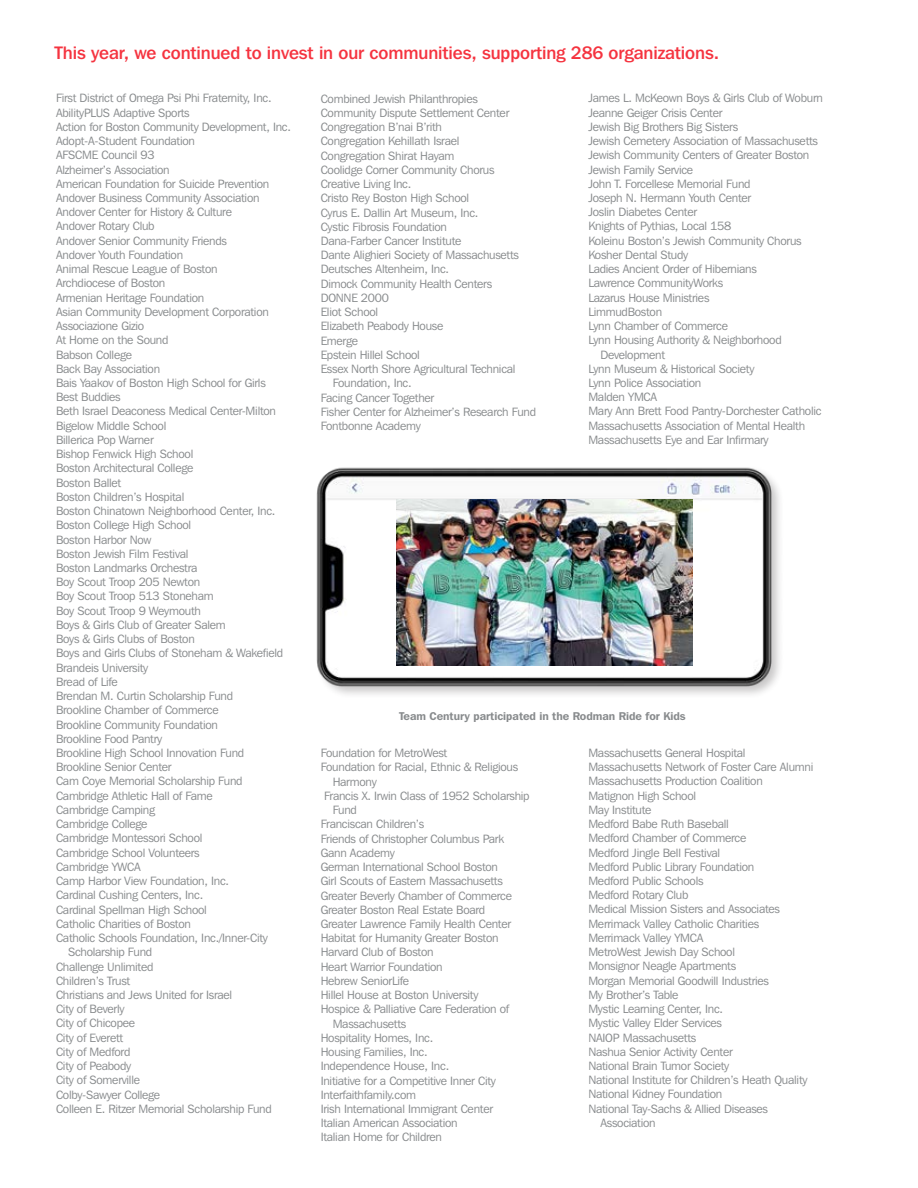
<style>
.page{position:relative;width:918px;height:1188px;background:#fff}
.page>*{position:absolute;margin:0;border:0;box-sizing:border-box;transform-origin:0 0}
.t1{font:500 18px "Franklin Gothic IT Cby BT";letter-spacing:-.005em;color:#f5333f}
.t2{font:12px/14.2px "Franklin Gothic IT Cby BT";letter-spacing:-.02em;color:#888b8d}
.t3{font:600 11.25px "Franklin Gothic IT Cby BT";color:#888b8d}
</style>
<div class="page">
<div style="left:316px;top:466px;width:469px;height:233px;background:#231f20;opacity:.25"></div>
<img style="left:316px;top:466px;width:469px;height:222px">
<img style="left:397px;top:499px;width:295px;height:167px">
<h4 class="t1" style="left:55px;top:42px;width:666px">This year, we continued to invest in our communities, supporting 286 organizations.</h4>
<p class="t2" style="left:56px;top:91px;width:217px">First District of Omega Psi Phi Fraternity, Inc.</p>
<p class="t2" style="left:56px;top:105px;width:135px">AbilityPLUS Adaptive Sports</p>
<p class="t2" style="left:56px;top:119px;width:237px">Action for Boston Community Development, Inc.</p>
<p class="t2" style="left:56px;top:134px;width:140px">Adopt-A-Student Foundation</p>
<p class="t2" style="left:56px;top:148px;width:100px">AFSCME Council 93</p>
<p class="t2" style="left:56px;top:162px;width:115px">Alzheimer’s Association</p>
<p class="t2" style="left:56px;top:176px;width:215px">American Foundation for Suicide Prevention</p>
<p class="t2" style="left:56px;top:190px;width:205px">Andover Business Community Association</p>
<p class="t2" style="left:56px;top:205px;width:178px">Andover Center for History &amp; Culture</p>
<p class="t2" style="left:56px;top:219px;width:100px">Andover Rotary Club</p>
<p class="t2" style="left:56px;top:233px;width:173px">Andover Senior Community Friends</p>
<p class="t2" style="left:56px;top:247px;width:129px">Andover Youth Foundation</p>
<p class="t2" style="left:56px;top:262px;width:163px">Animal Rescue League of Boston</p>
<p class="t2" style="left:56px;top:276px;width:111px">Archdiocese of Boston</p>
<p class="t2" style="left:56px;top:290px;width:150px">Armenian Heritage Foundation</p>
<p class="t2" style="left:56px;top:304px;width:214px">Asian Community Development Corporation</p>
<p class="t2" style="left:56px;top:319px;width:90px">Associazione Gizio</p>
<p class="t2" style="left:56px;top:333px;width:114px">At Home on the Sound</p>
<p class="t2" style="left:56px;top:347px;width:77px">Babson College</p>
<p class="t2" style="left:56px;top:361px;width:106px">Back Bay Association</p>
<p class="t2" style="left:56px;top:375px;width:211px">Bais Yaakov of Boston High School for Girls</p>
<p class="t2" style="left:56px;top:390px;width:66px">Best Buddies</p>
<p class="t2" style="left:56px;top:404px;width:222px">Beth Israel Deaconess Medical Center-Milton</p>
<p class="t2" style="left:56px;top:418px;width:112px">Bigelow Middle School</p>
<p class="t2" style="left:56px;top:432px;width:99px">Billerica Pop Warner</p>
<p class="t2" style="left:56px;top:447px;width:139px">Bishop Fenwick High School</p>
<p class="t2" style="left:56px;top:461px;width:139px">Boston Architectural College</p>
<p class="t2" style="left:56px;top:475px;width:67px">Boston Ballet</p>
<p class="t2" style="left:56px;top:489px;width:130px">Boston Children’s Hospital</p>
<p class="t2" style="left:56px;top:504px;width:221px">Boston Chinatown Neighborhood Center, Inc.</p>
<p class="t2" style="left:56px;top:518px;width:137px">Boston College High School</p>
<p class="t2" style="left:56px;top:532px;width:97px">Boston Harbor Now</p>
<p class="t2" style="left:56px;top:546px;width:134px">Boston Jewish Film Festival</p>
<p class="t2" style="left:56px;top:561px;width:143px">Boston Landmarks Orchestra</p>
<p class="t2" style="left:56px;top:575px;width:146px">Boy Scout Troop 205 Newton</p>
<p class="t2" style="left:56px;top:589px;width:159px">Boy Scout Troop 513 Stoneham</p>
<p class="t2" style="left:56px;top:603px;width:146px">Boy Scout Troop 9 Weymouth</p>
<p class="t2" style="left:56px;top:617px;width:171px">Boys &amp; Girls Club of Greater Salem</p>
<p class="t2" style="left:56px;top:632px;width:140px">Boys &amp; Girls Clubs of Boston</p>
<p class="t2" style="left:56px;top:646px;width:229px">Boys and Girls Clubs of Stoneham &amp; Wakefeld</p>
<p class="t2" style="left:56px;top:660px;width:94px">Brandeis University</p>
<p class="t2" style="left:56px;top:674px;width:63px">Bread of Life</p>
<p class="t2" style="left:56px;top:689px;width:179px">Brendan M. Curtin Scholarship Fund</p>
<p class="t2" style="left:56px;top:703px;width:164px">Brookline Chamber of Commerce</p>
<p class="t2" style="left:56px;top:717px;width:163px">Brookline Community Foundation</p>
<p class="t2" style="left:56px;top:731px;width:108px">Brookline Food Pantry</p>
<p class="t2" style="left:56px;top:746px;width:190px">Brookline High School Innovation Fund</p>
<p class="t2" style="left:56px;top:760px;width:117px">Brookline Senior Center</p>
<p class="t2" style="left:56px;top:774px;width:188px">Cam Coye Memorial Scholarship Fund</p>
<p class="t2" style="left:56px;top:788px;width:158px">Cambridge Athletic Hall of Fame</p>
<p class="t2" style="left:56px;top:802px;width:101px">Cambridge Camping</p>
<p class="t2" style="left:56px;top:817px;width:93px">Cambridge College</p>
<p class="t2" style="left:56px;top:831px;width:148px">Cambridge Montessori School</p>
<p class="t2" style="left:56px;top:845px;width:145px">Cambridge School Volunteers</p>
<p class="t2" style="left:56px;top:859px;width:86px">Cambridge YWCA</p>
<p class="t2" style="left:56px;top:874px;width:175px">Camp Harbor View Foundation, Inc.</p>
<p class="t2" style="left:56px;top:888px;width:149px">Cardinal Cushing Centers, Inc.</p>
<p class="t2" style="left:56px;top:902px;width:152px">Cardinal Spellman High School</p>
<p class="t2" style="left:56px;top:916px;width:136px">Catholic Charities of Boston</p>
<p class="t2" style="left:68px;top:931px;width:201px;text-indent:-12px">Catholic Schools Foundation, Inc./Inner-City<br>Scholarship Fund</p>
<p class="t2" style="left:56px;top:959px;width:99px">Challenge Unlimited</p>
<p class="t2" style="left:56px;top:973px;width:76px">Children’s Trust</p>
<p class="t2" style="left:56px;top:987px;width:178px">Christians and Jews United for Israel</p>
<p class="t2" style="left:56px;top:1002px;width:70px">City of Beverly</p>
<p class="t2" style="left:56px;top:1016px;width:81px">City of Chicopee</p>
<p class="t2" style="left:56px;top:1030px;width:69px">City of Everett</p>
<p class="t2" style="left:56px;top:1044px;width:76px">City of Medford</p>
<p class="t2" style="left:56px;top:1059px;width:77px">City of Peabody</p>
<p class="t2" style="left:56px;top:1073px;width:86px">City of Somerville</p>
<p class="t2" style="left:56px;top:1087px;width:106px">Colby-Sawyer College</p>
<p class="t2" style="left:56px;top:1101px;width:217px">Colleen E. Ritzer Memorial Scholarship Fund</p>
<p class="t2" style="left:588px;top:91px;width:236px">James L. McKeown Boys &amp; Girls Club of Woburn<br>Jeanne Geiger Crisis Center<br>Jewish Big Brothers Big Sisters<br>Jewish Cemetery Association of Massachusetts<br>Jewish Community Centers of Greater Boston<br>Jewish Family Service<br>John T. Forcellese Memorial Fund<br>Joseph N. Hermann Youth Center<br>Joslin Diabetes Center<br>Knights of Pythias, Local 158<br>Koleinu Boston’s Jewish Community Chorus<br>Kosher Dental Study<br>Ladies Ancient Order of Hibernians<br>Lawrence CommunityWorks<br>Lazarus House Ministries<br>LimmudBoston<br>Lynn Chamber of Commerce<br>Lynn Housing Authority &amp; Neighborhood</p>
<p class="t2" style="left:588px;top:347px;width:235px;text-indent:12px">Development<br>Lynn Museum &amp; Historical Society<br>Lynn Police Association<br>Malden YMCA<br>Mary Ann Brett Food Pantry-Dorchester Catholic<br>Massachusetts Association of Mental Health<br>Massachusetts Eye and Ear Infrmary</p>
<p class="t2" style="left:321px;top:91px;width:200px">Combined Jewish Philanthropies<br>Community Dispute Settlement Center<br>Congregation B’nai B’rith<br>Congregation Kehillath Israel<br>Congregation Shirat Hayam<br>Coolidge Corner Community Chorus<br>Creative Living Inc.<br>Cristo Rey Boston High School<br>Cyrus E. Dallin Art Museum, Inc.<br>Cystic Fibrosis Foundation<br>Dana-Farber Cancer Institute<br>Dante Alighieri Society of Massachusetts<br>Deutsches Altenheim, Inc.<br>Dimock Community Health Centers<br>DONNE 2000<br>Eliot School<br>Elizabeth Peabody House<br>Emerge<br>Epstein Hillel School<br>Essex North Shore Agricultural Technical</p>
<p class="t2" style="left:321px;top:376px;width:217px;text-indent:12px">Foundation, Inc.<br>Facing Cancer Together<br>Fisher Center for Alzheimer’s Research Fund<br>Fontbonne Academy</p>
<p class="t3" style="left:399px;top:709px;width:288px">Team Century participated in the Rodman Ride for Kids</p>
<p class="t2" style="left:588px;top:745px;width:227px">Massachusetts General Hospital<br>Massachusetts Network of Foster Care Alumni<br>Massachusetts Production Coalition<br>Matignon High School<br>May Institute<br>Medford Babe Ruth Baseball<br>Medford Chamber of Commerce<br>Medford Jingle Bell Festival<br>Medford Public Library Foundation<br>Medford Public Schools<br>Medford Rotary Club<br>Medical Mission Sisters and Associates<br>Merrimack Valley Catholic Charities<br>Merrimack Valley YMCA<br>MetroWest Jewish Day School<br>Monsignor Neagle Apartments<br>Morgan Memorial Goodwill Industries<br>My Brother’s Table<br>Mystic Learning Center, Inc.<br>Mystic Valley Elder Services<br>NAIOP Massachusetts<br>Nashua Senior Activity Center<br>National Brain Tumor Society<br>National Institute for Children’s Heath Quality<br>National Kidney Foundation<br>National Tay-Sachs &amp; Allied Diseases</p>
<p class="t2" style="left:600px;top:1115px;width:57px">Association</p>
<p class="t2" style="left:321px;top:746px;width:128px">Foundation for MetroWest</p>
<p class="t2" style="left:321px;top:760px;width:199px">Foundation for Racial, Ethnic &amp; Religious</p>
<p class="t2" style="left:333px;top:774px;width:46px">Harmony</p>
<p class="t2" style="left:324px;top:788px;width:207px">Francis X. Irwin Class of 1952 Scholarship</p>
<p class="t2" style="left:321px;top:803px;width:193px;text-indent:12px">Fund<br>Franciscan Children’s<br>Friends of Christopher Columbus Park<br>Gann Academy<br>German International School Boston<br>Girl Scouts of Eastern Massachusetts<br>Greater Beverly Chamber of Commerce<br>Greater Boston Real Estate Board<br>Greater Lawrence Family Health Center<br>Habitat for Humanity Greater Boston<br>Harvard Club of Boston<br>Heart Warrior Foundation<br>Hebrew SeniorLife<br>Hillel House at Boston University<br>Hospice &amp; Palliative Care Federation of</p>
<p class="t2" style="left:321px;top:1016px;width:177px;text-indent:12px">Massachusetts<br>Hospitality Homes, Inc.<br>Housing Families, Inc.<br>Independence House, Inc.<br>Initiative for a Competitive Inner City<br>Interfaithfamily.com<br>Irish International Immigrant Center<br>Italian American Association<br>Italian Home for Children</p>
</div>
